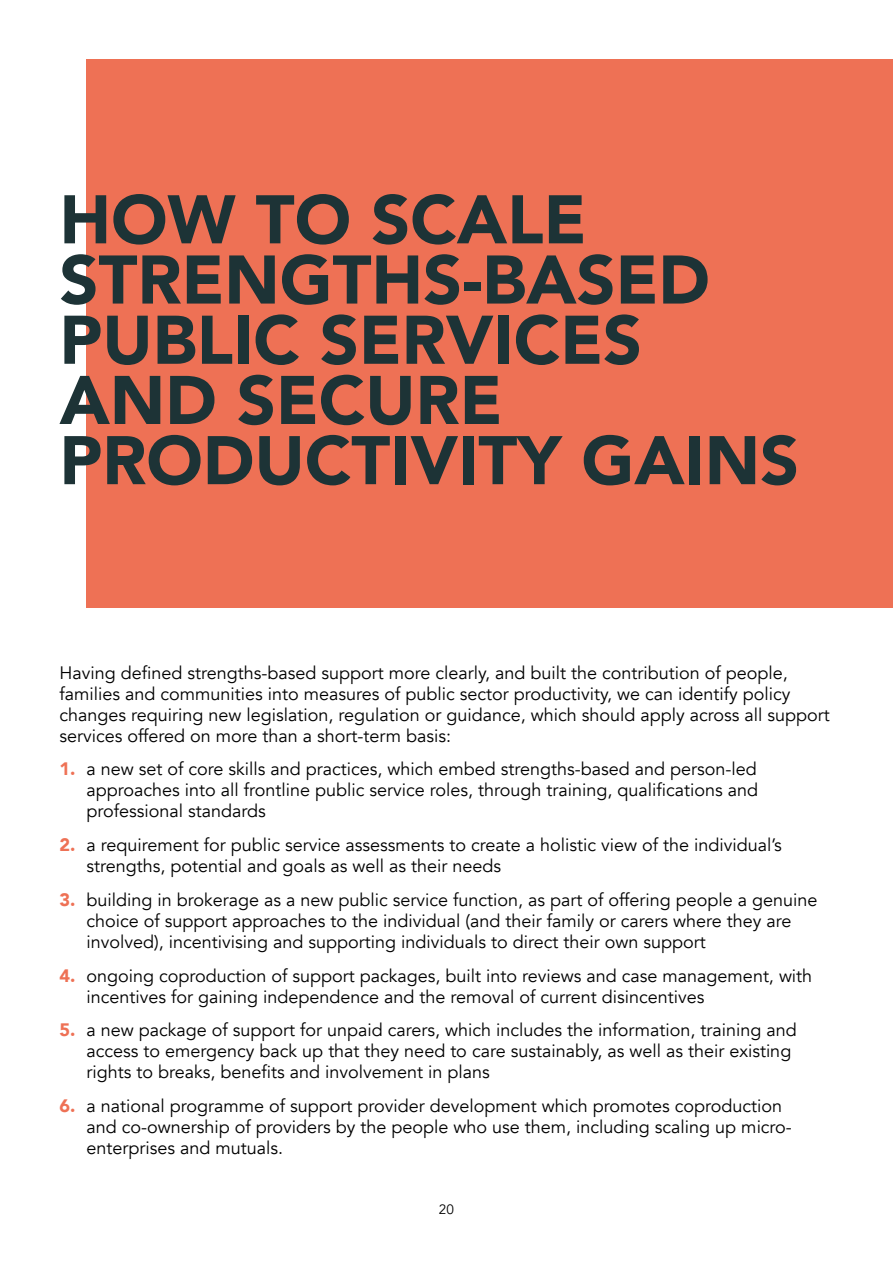
<style>
.page{position:relative;width:893px;height:1263px;background:#fff}
.page>*{position:absolute;margin:0;border:0;box-sizing:border-box;transform-origin:0 0}
.t1{font:900 67.95px/60.2px "Avenir";color:#1d3336}
.Body{font:18px/21px "Avenir";color:#000}
.t2{font:13.5px "Avenir";color:#000}
.s1{font-weight:900;color:#ee7155}
</style>
<div class="page">
<div style="left:86px;top:60px;width:807px;height:548px;background:#ee7155"></div>
<h1 class="t1" style="left:60px;top:188px;width:741px">HOW TO SCALE<br>STRENGTHS-BASED<br>PUBLIC SERVICES<br>AND SECURE<br>PRODUCTIVITY GAINS</h1>
<p class="Body" style="left:60px;top:662px;width:772px">Having defined strengths-based support more clearly, and built the contribution of people, families and communities into measures of public sector productivity, we can identify policy changes requiring new legislation, regulation or guidance, which should apply across all support services offered on more than a short-term basis:</p>
<p class="Body" style="left:87px;top:759px;width:673px;text-align:justify;text-indent:-27px"><span class="s1">1.</span> a new set of core skills and practices, which embed strengths-based and person-led approaches into all frontline public service roles, through training, qualifications and professional standards</p>
<p class="Body" style="left:87px;top:835px;width:697px;text-indent:-27px"><span class="s1">2.</span> a requirement for public service assessments to create a holistic view of the individual’s strengths, potential and goals as well as their needs</p>
<p class="Body" style="left:87px;top:889px;width:733px;text-indent:-27px"><span class="s1">3.</span> building in brokerage as a new public service function, as part of offering people a genuine choice of support approaches to the individual (and their family or carers where they are involved), incentivising and supporting individuals to direct their own support</p>
<p class="Body" style="left:87px;top:965px;width:727px;text-indent:-27px"><span class="s1">4.</span> ongoing coproduction of support packages, built into reviews and case management, with incentives for gaining independence and the removal of current disincentives</p>
<p class="Body" style="left:87px;top:1020px;width:712px;text-indent:-27px"><span class="s1">5.</span> a new package of support for unpaid carers, which includes the information, training and access to emergency back up that they need to care sustainably, as well as their existing rights to breaks, benefits and involvement in plans</p>
<p class="Body" style="left:87px;top:1096px;width:707px;text-indent:-27px"><span class="s1">6.</span> a national programme of support provider development which promotes coproduction and co-ownership of providers by the people who use them, including scaling up micro&shy;enterprises and mutuals.</p>
<p class="t2" style="left:439px;top:1201px;width:17px">20</p>
</div>
